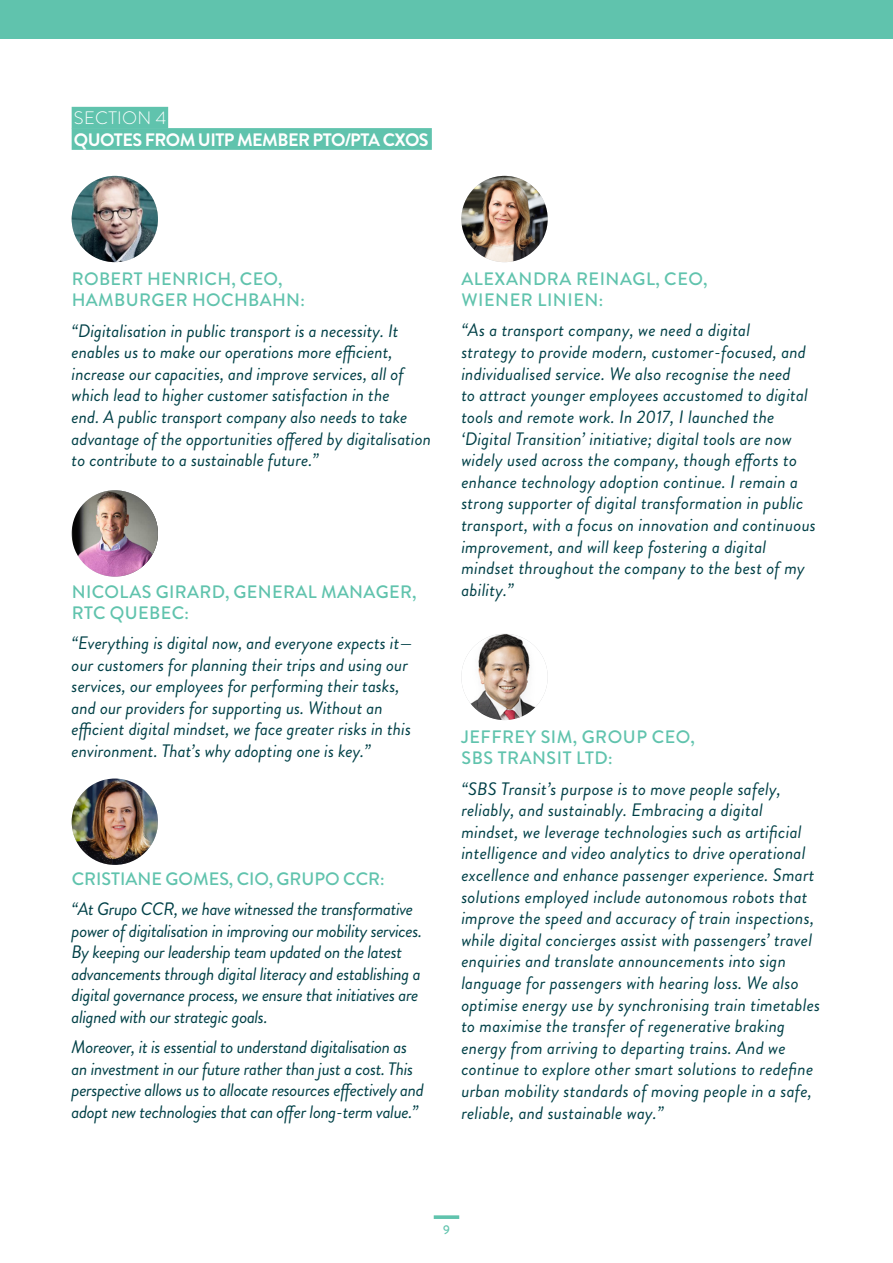
<style>
.page{position:relative;width:893px;height:1263px;background:#fff}
.page>*{position:absolute;margin:0;border:0;box-sizing:border-box;transform-origin:0 0}
.t1{font:italic 18px/21.6px "Brandon Grotesque";letter-spacing:.01em;color:#004047}
.t2{font:italic 18px/21.6px "Brandon Grotesque";letter-spacing:-.02em;color:#004047}
.t3{font:500 18px/21px "Brandon Grotesque";letter-spacing:.02em;color:#60c3ad}
.t4{font:700 18px "Brandon Grotesque";letter-spacing:-.03em;color:#fff}
.t5{font:500 18px "Brandon Grotesque";color:#60c3ad}
.t6{font:300 18px "Brandon Grotesque";letter-spacing:.02em;color:#fff}
.t7{font:500 12.6px "Brandon Grotesque";color:#60c3ad}
</style>
<div class="page">
<div style="left:0;top:0;width:893px;height:39px;background:#60c3ad"></div>
<svg style="left:434px;top:1215px;width:25px;height:4px"></svg>
<div style="left:72px;top:107px;width:96px;height:22px;background:#60c3ad"></div>
<div style="left:72px;top:128px;width:360px;height:22px;background:#60c3ad"></div>
<img style="left:72px;top:490px;width:86px;height:87px;border-radius:43px">
<img style="left:72px;top:778px;width:86px;height:87px;border-radius:43px">
<img style="left:461px;top:634px;width:87px;height:86px;border-radius:43px">
<img style="left:461px;top:176px;width:87px;height:86px;border-radius:43px">
<img style="left:72px;top:176px;width:86px;height:86px;border-radius:43px">
<p class="t6" style="left:74px;top:106px;width:94px">SECTION 4</p>
<p class="t4" style="left:74px;top:127px;width:356px">QUOTES FROM UITP MEMBER PTO/PTA CXOS</p>
<p class="t3" style="left:72px;top:269px;width:235px">ROBERT HENRICH, CEO,<br>HAMBURGER HOCHBAHN:</p>
<p class="t1" style="left:72px;top:320px;width:361px">“Digitalisation in public transport is a necessity. It enables us to make our operations more efficient, increase our capacities, and improve services, all of which lead to higher customer satisfaction in the<br>end. A public transport company also needs to take advantage of the opportunities offered by digitalisation to contribute to a sustainable future.”</p>
<p class="t3" style="left:72px;top:581px;width:346px">NICOLAS GIRARD, GENERAL MANAGER,<br>RTC QUEBEC:</p>
<p class="t1" style="left:72px;top:632px;width:342px">“Everything is digital now, and everyone expects it— our customers for planning their trips and using our services, our employees for performing their tasks, and our providers for supporting us. Without an efficient digital mindset, we face greater risks in this environment. That’s why adopting one is key.”</p>
<p class="t5" style="left:72px;top:866px;width:314px">CRISTIANE GOMES, CIO, GRUPO CCR:</p>
<p class="t2" style="left:72px;top:898px;width:352px">“At Grupo CCR, we have witnessed the transformative power of digitalisation in improving our mobility services.<br>By keeping our leadership team updated on the latest advancements through digital literacy and establishing a digital governance process, we ensure that initiatives are aligned with our strategic goals.</p>
<p class="t2" style="left:72px;top:1036px;width:354px">Moreover, it is essential to understand digitalisation as an investment in our future rather than just a cost. This perspective allows us to allocate resources effectively and adopt new technologies that can offer long-term value.”</p>
<p class="t3" style="left:461px;top:269px;width:247px">ALEXANDRA REINAGL, CEO,<br>WIENER LINIEN:</p>
<p class="t1" style="left:461px;top:320px;width:356px">“As a transport company, we need a digital<br>strategy to provide modern, customer-focused, and individualised service. We also recognise the need<br>to attract younger employees accustomed to digital tools and remote work. In 2017, I launched the ‘Digital Transition’ initiative; digital tools are now widely used across the company, though efforts to enhance technology adoption continue. I remain a strong supporter of digital transformation in public transport, with a focus on innovation and continuous improvement, and will keep fostering a digital mindset throughout the company to the best of my ability.”</p>
<p class="t3" style="left:461px;top:727px;width:235px">JEFFREY SIM, GROUP CEO,<br>SBS TRANSIT LTD:</p>
<p class="t1" style="left:461px;top:778px;width:360px">“SBS Transit’s purpose is to move people safely, reliably, and sustainably. Embracing a digital mindset, we leverage technologies such as artificial intelligence and video analytics to drive operational excellence and enhance passenger experience. Smart solutions employed include autonomous robots that improve the speed and accuracy of train inspections, while digital concierges assist with passengers’ travel enquiries and translate announcements into sign language for passengers with hearing loss. We also optimise energy use by synchronising train timetables to maximise the transfer of regenerative braking energy from arriving to departing trains. And we continue to explore other smart solutions to redefine urban mobility standards of moving people in a safe, reliable, and sustainable way.”</p>
<p class="t7" style="left:443px;top:1221px;width:8px">9</p>
</div>
